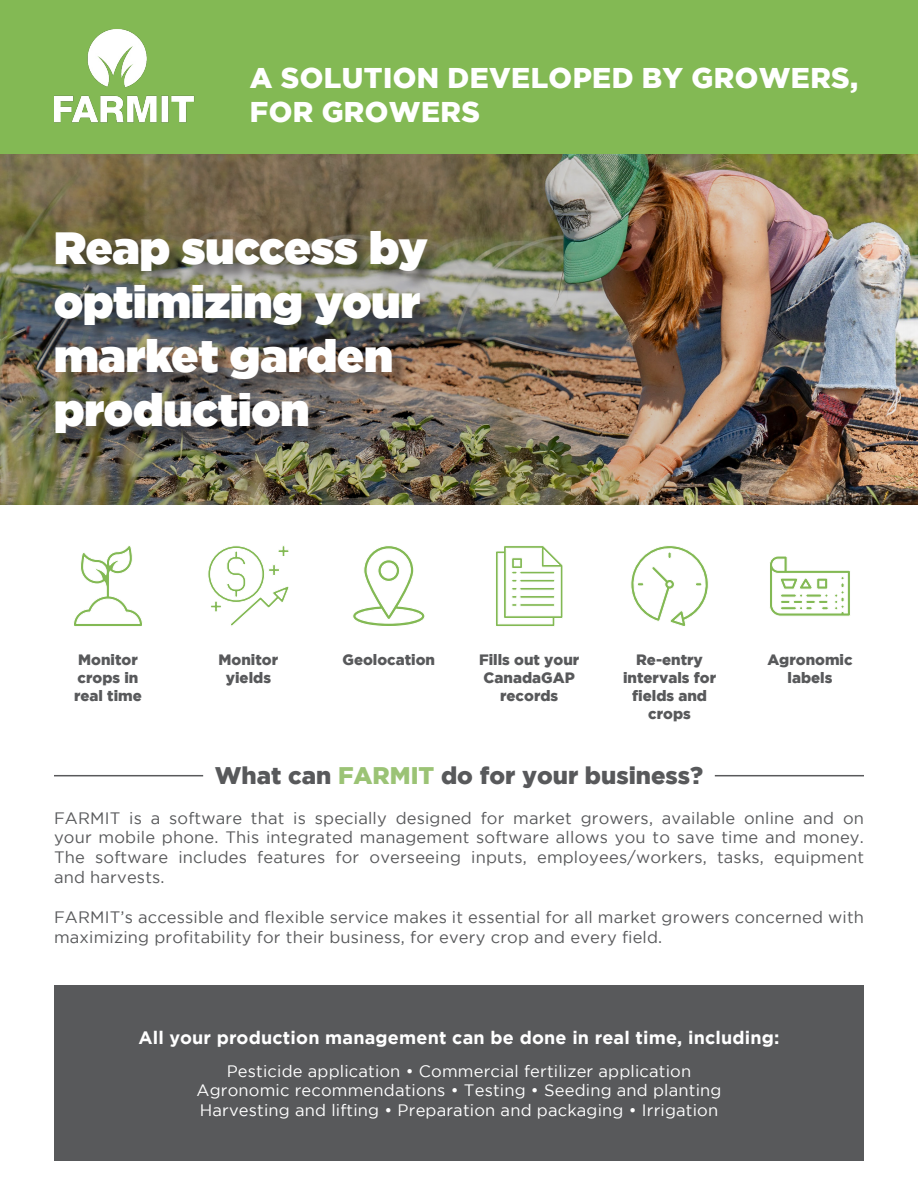
<style>
.page{position:relative;width:918px;height:1188px;background:#fff}
.page>*{position:absolute;margin:0;border:0;box-sizing:border-box;transform-origin:0 0}
.t1{font:900 45px/54px "Gotham";color:#fff}
.t2{font:900 28.5px/34.2px "Gotham";letter-spacing:.015em;color:#fff}
.t3{font:900 24px "Gotham";color:#58595b}
.t4{font:700 18px "Gotham";letter-spacing:.01em;color:#fff}
.t5{font:16.5px/19.8px "Gotham";letter-spacing:.01em;color:#58595b;text-align:justify}
.t6{font:16.5px/19.5px "Gotham";letter-spacing:.01em;color:#fff;text-align:center}
.t7{font:900 15px/18px "Gotham";color:#58595b;text-align:center}
.s1{color:#9bc375}
</style>
<div class="page">
<img style="left:0;top:153px;width:918px;height:351px">
<div style="left:58px;top:234px;width:387px;height:218px;background:#231f20;opacity:.5"></div>
<div style="left:0;top:0;width:918px;height:153px;background:#83b954"></div>
<div style="left:54px;top:986px;width:810px;height:175px;background:#58595b"></div>
<hr style="left:54px;top:775px;width:149px;height:1px;background:#58595b">
<hr style="left:715px;top:775px;width:149px;height:1px;background:#58595b">
<svg style="left:353px;top:546px;width:72px;height:80px"></svg>
<svg style="left:74px;top:546px;width:68px;height:80px"></svg>
<svg style="left:208px;top:545px;width:81px;height:81px"></svg>
<svg style="left:496px;top:546px;width:67px;height:80px"></svg>
<svg style="left:769px;top:556px;width:81px;height:60px"></svg>
<svg style="left:631px;top:545px;width:78px;height:81px"></svg>
<img style="left:54px;top:29px;width:140px;height:93px">
<h2 class="t2" style="left:250px;top:60px;width:610px">A SOLUTION DEVELOPED BY GROWERS,<br>FOR GROWERS</h2>
<h1 class="t1" style="left:54px;top:220px;width:375px">Reap success by optimizing your market garden production</h1>
<p class="t7" style="left:74px;top:651px;width:69px;text-align:left">Monitor crops in real time</p>
<p class="t7" style="left:219px;top:651px;width:61px">Monitor yields</p>
<p class="t7" style="left:623px;top:651px;width:95px">Re-entry intervals for fields and crops</p>
<p class="t7" style="left:767px;top:651px;width:87px">Agronomic labels</p>
<p class="t7" style="left:343px;top:651px;width:94px">Geolocation</p>
<p class="t7" style="left:479px;top:651px;width:102px">Fills out your<br>CanadaGAP records</p>
<h3 class="t3" style="left:215px;top:761px;width:490px">What can <span class="s1">FARMIT</span> do for your business?</h3>
<p class="t5" style="left:54px;top:808px;width:812px">FARMIT is a software that is specially designed for market growers, available online and on your mobile phone. This integrated management software allows you to save time and money.<br>The software includes features for overseeing inputs, employees/workers, tasks, equipment and harvests.</p>
<p class="t5" style="left:54px;top:907px;width:812px">FARMIT’s accessible and flexible service makes it essential for all market growers concerned with maximizing profitability for their business, for every crop and every field.</p>
<p class="t4" style="left:138px;top:1027px;width:643px">All your production management can be done in real time, including:</p>
<p class="t6" style="left:197px;top:1061px;width:526px">Pesticide application • Commercial fertilizer application<br>Agronomic recommendations • Testing • Seeding and planting<br>Harvesting and lifting • Preparation and packaging • Irrigation</p>
</div>
